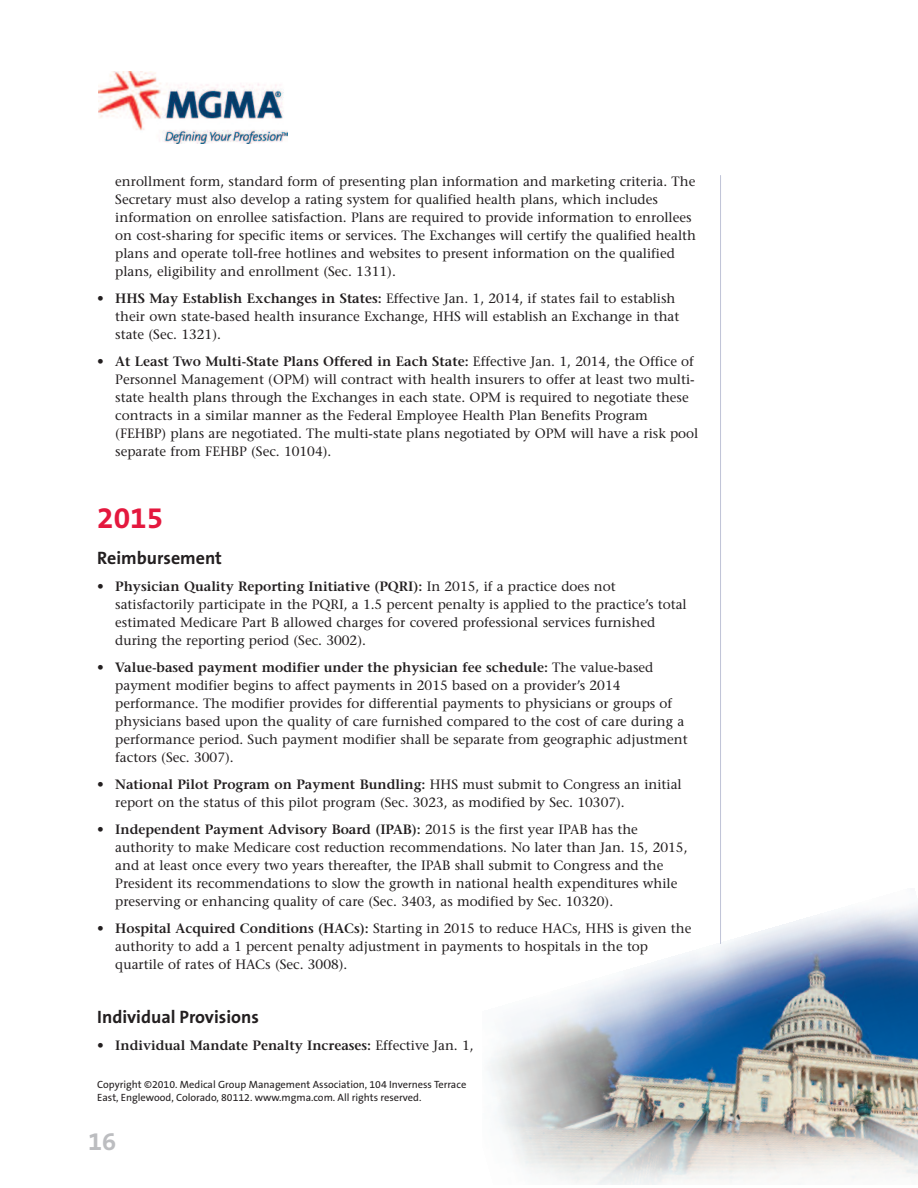
<style>
.page{position:relative;width:918px;height:1188px;background:#fff}
.page>*{position:absolute;margin:0;border:0;box-sizing:border-box;transform-origin:0 0}
.t1{font:700 30px "The Sans B7";color:#e4183e}
.t2{font:700 25.5px "The Sans B7";color:#bcbdc0}
.t3{font:700 18px "The Sans B7";color:#231f20}
.t4{font:13.5px/18px "Stone Serif";color:#231f20}
.t5{font:600 13.5px "Stone Serif";color:#231f20}
.t6{font:10.5px/12.6px "The Sans B5 Plain";color:#231f20}
.s1{font-weight:600}
.s2{font-weight:400}
</style>
<div class="page">
<img style="left:488px;top:905px;width:430px;height:280px">
<hr style="left:720px;top:175px;width:1px;height:769px;background:#bfc4d7">
<img style="left:99px;top:72px;width:188px;height:71px">
<p class="t4" style="left:115px;top:174px;width:582px">enrollment form, standard form of presenting plan information and marketing criteria. The Secretary must also develop a rating system for qualified health plans, which includes information on enrollee satisfaction. Plans are required to provide information to enrollees on cost-sharing for specific items or services. The Exchanges will certify the qualified health plans and operate toll-free hotlines and websites to present information on the qualified plans, eligibility and enrollment (Sec. 1311).</p>
<p class="t4" style="left:115px;top:291px;width:566px;text-indent:-18px">• <span class="s1">HHS May Establish Exchanges in States:</span> Effective Jan. 1, 2014, if states fail to establish their own state-based health insurance Exchange, HHS will establish an Exchange in that state (Sec. 1321).</p>
<p class="t4" style="left:115px;top:354px;width:585px;text-indent:-18px">• <span class="s1">At Least Two Multi-State Plans Offered in Each State:</span> Effective Jan. 1, 2014, the Office of Personnel Management (OPM) will contract with health insurers to offer at least two multi&shy;state health plans through the Exchanges in each state. OPM is required to negotiate these contracts in a similar manner as the Federal Employee Health Plan Benefits Program (FEHBP) plans are negotiated. The multi-state plans negotiated by OPM will have a risk pool separate from FEHBP (Sec. 10104).</p>
<h1 class="t1" style="left:97px;top:502px;width:67px">2015</h1>
<h3 class="t3" style="left:97px;top:548px;width:126px">Reimbursement</h3>
<p class="t4" style="left:115px;top:579px;width:573px;text-indent:-18px">• <span class="s1">Physician Quality Reporting Initiative (PQRI):</span> In 2015, if a practice does not satisfactorily participate in the PQRI, a 1.5 percent penalty is applied to the practice’s total estimated Medicare Part B allowed charges for covered professional services furnished during the reporting period (Sec. 3002).</p>
<p class="t4" style="left:115px;top:660px;width:574px;text-indent:-18px">• <span class="s1">Value-based payment modifier under the physician fee schedule:</span> The value-based payment modifier begins to affect payments in 2015 based on a provider’s 2014 performance. The modifier provides for differential payments to physicians or groups of physicians based upon the quality of care furnished compared to the cost of care during a performance period. Such payment modifier shall be separate from geographic adjustment factors (Sec. 3007).</p>
<p class="t4" style="left:115px;top:777px;width:568px;text-indent:-18px">• <span class="s1">National Pilot Program on Payment Bundling:</span> HHS must submit to Congress an initial report on the status of this pilot program (Sec. 3023, as modified by Sec. 10307).</p>
<p class="t4" style="left:115px;top:822px;width:574px;text-indent:-18px">• <span class="s1">Independent Payment Advisory Board (IPAB):</span> 2015 is the first year IPAB has the authority to make Medicare cost reduction recommendations. No later than Jan. 15, 2015, and at least once every two years thereafter, the IPAB shall submit to Congress and the President its recommendations to slow the growth in national health expenditures while preserving or enhancing quality of care (Sec. 3403, as modified by Sec. 10320).</p>
<p class="t4" style="left:115px;top:921px;width:578px;text-indent:-18px">• <span class="s1">Hospital Acquired Conditions (HACs):</span> Starting in 2015 to reduce HACs, HHS is given the authority to add a 1 percent penalty adjustment in payments to hospitals in the top quartile of rates of HACs (Sec. 3008).</p>
<h3 class="t3" style="left:97px;top:1007px;width:163px">Individual Provisions</h3>
<p class="t5" style="left:97px;top:1040px;width:378px"><span class="s2">•</span> Individual Mandate Penalty Increases: <span class="s2">Effective Jan. 1,</span></p>
<p class="t6" style="left:97px;top:1079px;width:371px">Copyright ©2010. Medical Group Management Association, 104 Inverness Terrace<br>East, Englewood, Colorado, 80112. www.mgma.com. All rights reserved.</p>
<h2 class="t2" style="left:88px;top:1128px;width:30px">16</h2>
</div>
